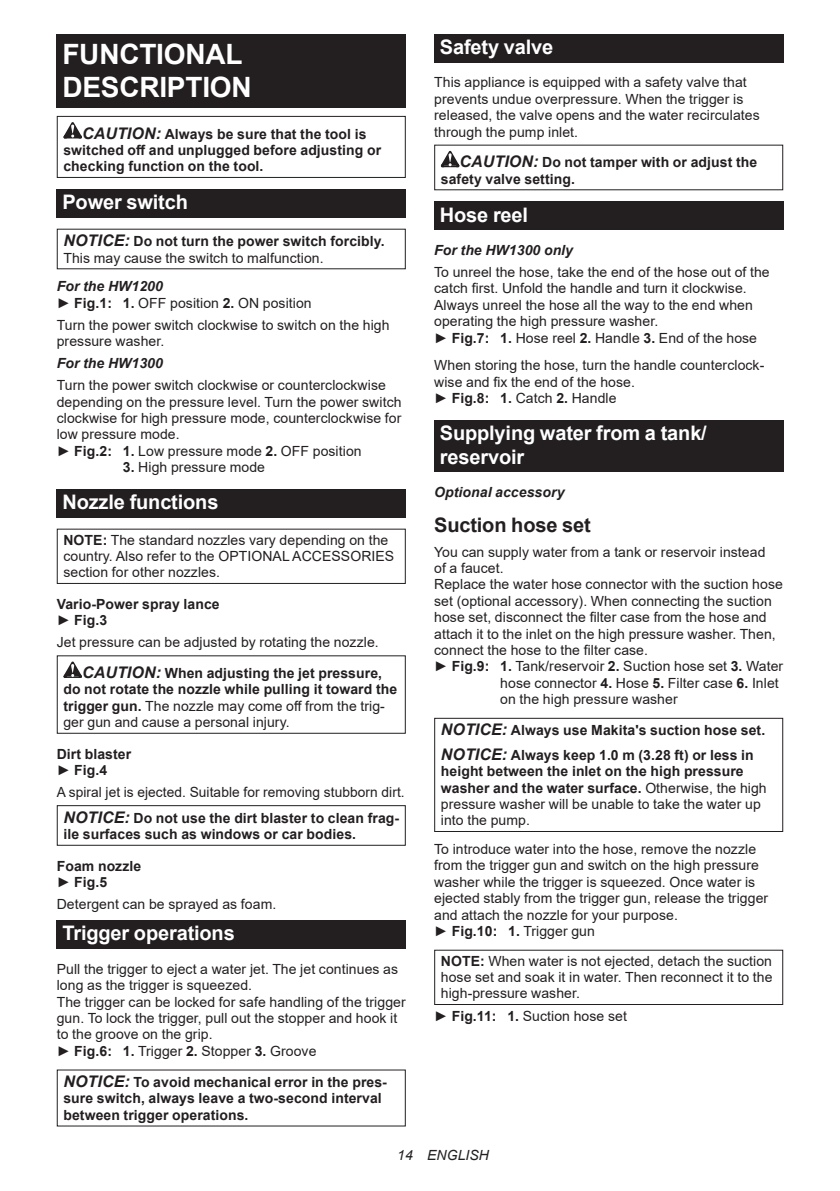
<style>
.page{position:relative;width:840px;height:1191px;background:#fff}
.page>*{position:absolute;margin:0;border:0;box-sizing:border-box;transform-origin:0 0}
.t1{font:700 28px/32.8px "Arial";letter-spacing:-.01em;color:#fff}
.t2{font:700 20px/23.4px "Arial";letter-spacing:-.01em;color:#fff}
.t3{font:700 20px "Arial";letter-spacing:-.01em;color:#231f20}
.t4{font:14px/16.4px "Arial";letter-spacing:.005em;color:#231f20}
.t5{font:700 14px/16.4px "Arial";letter-spacing:.005em;color:#231f20}
.t6{font:italic 700 14px "Arial";letter-spacing:.005em;color:#231f20}
.t7{font:italic 14px "Arial";letter-spacing:.005em;color:#231f20}
.s1{font-style:italic;font-size:16px}
.s2{font-weight:700;font-style:italic;font-size:16px}
.s3{font-weight:700}
.s4{font-weight:700;font-style:italic}
.s5{font-weight:400}
</style>
<div class="page">
<div style="left:57px;top:34px;width:348px;height:74px;background:#231f20"></div>
<svg style="left:63px;top:122px;width:19px;height:16px"></svg>
<div style="left:57px;top:116px;width:348px;height:62px;border:1px solid #231f20"></div>
<div style="left:57px;top:189px;width:348px;height:29px;background:#231f20"></div>
<div style="left:57px;top:489px;width:348px;height:29px;background:#231f20"></div>
<div style="left:57px;top:528px;width:348px;height:56px;border:1px solid #231f20"></div>
<svg style="left:63px;top:661px;width:19px;height:17px"></svg>
<div style="left:57px;top:805px;width:348px;height:40px;border:1px solid #231f20"></div>
<div style="left:57px;top:920px;width:348px;height:29px;background:#231f20"></div>
<div style="left:434px;top:34px;width:348px;height:29px;background:#231f20"></div>
<svg style="left:440px;top:151px;width:19px;height:16px"></svg>
<div style="left:434px;top:202px;width:348px;height:28px;background:#231f20"></div>
<div style="left:434px;top:420px;width:348px;height:52px;background:#231f20"></div>
<div style="left:434px;top:718px;width:348px;height:114px;border:1px solid #231f20"></div>
<div style="left:434px;top:949px;width:348px;height:56px;border:1px solid #231f20"></div>
<h1 class="t1" style="left:62px;top:38px;width:191px">FUNCTIONAL<br>DESCRIPTION</h1>
<p class="t5" style="left:63px;top:125px;width:319px;text-indent:19px"><span class="s1">CAUTION:</span> Always be sure that the tool is switched off and unplugged before adjusting or checking function on the tool.</p>
<h2 class="t2" style="left:62px;top:191px;width:127px">Power switch</h2>
<p class="t4" style="left:63px;top:233px;width:322px"><span class="s2">NOTICE:</span> <span class="s3">Do not turn the power switch forcibly.<br></span>This may cause the switch to malfunction.</p>
<p class="t4" style="left:57px;top:278px;width:256px"><span class="s4">For the HW1200<br></span>► <span class="s3">Fig.1: 1.</span> OFF position <span class="s3">2.</span> ON position</p>
<p class="t4" style="left:57px;top:316px;width:334px">Turn the power switch clockwise to switch on the high pressure washer.</p>
<p class="t6" style="left:57px;top:354px;width:108px">For the HW1300</p>
<p class="t4" style="left:57px;top:377px;width:346px">Turn the power switch clockwise or counterclockwise depending on the pressure level. Turn the power switch clockwise for high pressure mode, counterclockwise for low pressure mode.<br>► <span class="s3">Fig.2: 1.</span> Low pressure mode <span class="s3">2.</span> OFF position</p>
<p class="t4" style="left:123px;top:459px;width:144px"><span class="s3">3.</span> High pressure mode</p>
<h2 class="t2" style="left:62px;top:491px;width:157px">Nozzle functions</h2>
<p class="t4" style="left:63px;top:531px;width:332px"><span class="s3">NOTE:</span> The standard nozzles vary depending on the country. Also refer to the OPTIONAL ACCESSORIES section for other nozzles.</p>
<p class="t5" style="left:57px;top:596px;width:164px">Vario-Power spray lance <span class="s5">►</span> Fig.3</p>
<p class="t4" style="left:57px;top:627px;width:327px;line-height:30.6px;text-align:right">Jet pressure can be adjusted by rotating the nozzle.<br><span class="s2">CAUTION:</span> <span class="s3">When adjusting the jet pressure,</span></p>
<p class="t4" style="left:63px;top:681px;width:335px"><span class="s3">do not rotate the nozzle while pulling it toward the trigger gun.</span> The nozzle may come off from the trig&shy;ger gun and cause a personal injury.</p>
<p class="t5" style="left:57px;top:745px;width:76px">Dirt blaster <span class="s5">►</span> Fig.4</p>
<p class="t4" style="left:57px;top:779px;width:349px;line-height:25.6px;text-align:center">A spiral jet is ejected. Suitable for removing stubborn dirt.<br><span class="s2">NOTICE:</span> <span class="s3">Do not use the dirt blaster to clean frag-</span></p>
<p class="t5" style="left:63px;top:826px;width:294px">ile surfaces such as windows or car bodies.</p>
<p class="t5" style="left:57px;top:857px;width:86px">Foam nozzle <span class="s5">►</span> Fig.5</p>
<p class="t4" style="left:57px;top:896px;width:221px">Detergent can be sprayed as foam.</p>
<h2 class="t2" style="left:62px;top:922px;width:174px">Trigger operations</h2>
<p class="t4" style="left:57px;top:960px;width:350px">Pull the trigger to eject a water jet. The jet continues as long as the trigger is squeezed.<br>The trigger can be locked for safe handling of the trigger gun. To lock the trigger, pull out the stopper and hook it to the groove on the grip.<br>► <span class="s3">Fig.6: 1.</span> Trigger <span class="s3">2.</span> Stopper <span class="s3">3.</span> Groove</p>
<p class="t5" style="left:63px;top:1074px;width:325px"><span class="s1">NOTICE:</span> To avoid mechanical error in the pres&shy;sure switch, always leave a two-second interval between trigger operations.</p>
<h2 class="t2" style="left:439px;top:36px;width:115px">Safety valve</h2>
<p class="t4" style="left:434px;top:74px;width:327px">This appliance is equipped with a safety valve that prevents undue overpressure. When the trigger is released, the valve opens and the water recirculates through the pump inlet.</p>
<p class="t5" style="left:440px;top:154px;width:317px;text-indent:19px"><span class="s1">CAUTION:</span> Do not tamper with or adjust the safety valve setting.</p>
<h2 class="t2" style="left:439px;top:203px;width:90px">Hose reel</h2>
<p class="t6" style="left:434px;top:241px;width:140px">For the HW1300 only</p>
<p class="t4" style="left:434px;top:264px;width:337px">To unreel the hose, take the end of the hose out of the catch first. Unfold the handle and turn it clockwise.<br>Always unreel the hose all the way to the end when operating the high pressure washer.<br>► <span class="s3">Fig.7: 1.</span> Hose reel <span class="s3">2.</span> Handle <span class="s3">3.</span> End of the hose</p>
<p class="t4" style="left:434px;top:357px;width:331px">When storing the hose, turn the handle counterclock&shy;wise and fix the end of the hose.<br>► <span class="s3">Fig.8: 1.</span> Catch <span class="s3">2.</span> Handle</p>
<h2 class="t2" style="left:439px;top:421px;width:268px">Supplying water from a tank/ reservoir</h2>
<p class="t6" style="left:434px;top:483px;width:132px">Optional accessory</p>
<h2 class="t3" style="left:434px;top:510px;width:158px">Suction hose set</h2>
<p class="t4" style="left:434px;top:543px;width:332px">You can supply water from a tank or reservoir instead</p>
<p class="t4" style="left:434px;top:560px;width:71px">of a faucet.</p>
<p class="t4" style="left:434px;top:576px;width:350px">Replace the water hose connector with the suction hose</p>
<p class="t4" style="left:434px;top:592px;width:339px">set (optional accessory). When connecting the suction</p>
<p class="t4" style="left:434px;top:609px;width:334px">hose set, disconnect the filter case from the hose and</p>
<p class="t4" style="left:434px;top:625px;width:343px">attach it to the inlet on the high pressure washer. Then,</p>
<p class="t4" style="left:434px;top:641px;width:215px">connect the hose to the filter case.</p>
<p class="t4" style="left:434px;top:658px;width:350px">► <span class="s3">Fig.9: 1.</span> Tank/reservoir <span class="s3">2.</span> Suction hose set <span class="s3">3.</span> Water</p>
<p class="t4" style="left:500px;top:674px;width:280px">hose connector <span class="s3">4.</span> Hose <span class="s3">5.</span> Filter case <span class="s3">6.</span> Inlet</p>
<p class="t4" style="left:500px;top:691px;width:179px">on the high pressure washer</p>
<p class="t5" style="left:440px;top:718px;width:326px;line-height:24.4px"><span class="s1">NOTICE:</span> Always use Makita's suction hose set.<br><span class="s1">NOTICE:</span> Always keep 1.0 m (3.28 ft) or less in</p>
<p class="t4" style="left:440px;top:763px;width:327px"><span class="s3">height between the inlet on the high pressure washer and the water surface.</span> Otherwise, the high pressure washer will be unable to take the water up into the pump.</p>
<p class="t4" style="left:434px;top:841px;width:335px">To introduce water into the hose, remove the nozzle from the trigger gun and switch on the high pressure washer while the trigger is squeezed. Once water is ejected stably from the trigger gun, release the trigger and attach the nozzle for your purpose.<br>► <span class="s3">Fig.10: 1.</span> Trigger gun</p>
<p class="t4" style="left:440px;top:952px;width:333px;text-align:justify"><span class="s3">NOTE:</span> When water is not ejected, detach the suction hose set and soak it in water. Then reconnect it to the high-pressure washer.</p>
<p class="t4" style="left:434px;top:1008px;width:194px">► <span class="s3">Fig.11: 1.</span> Suction hose set</p>
<p class="t7" style="left:397px;top:1146px;width:93px">14 ENGLISH</p>
</div>
